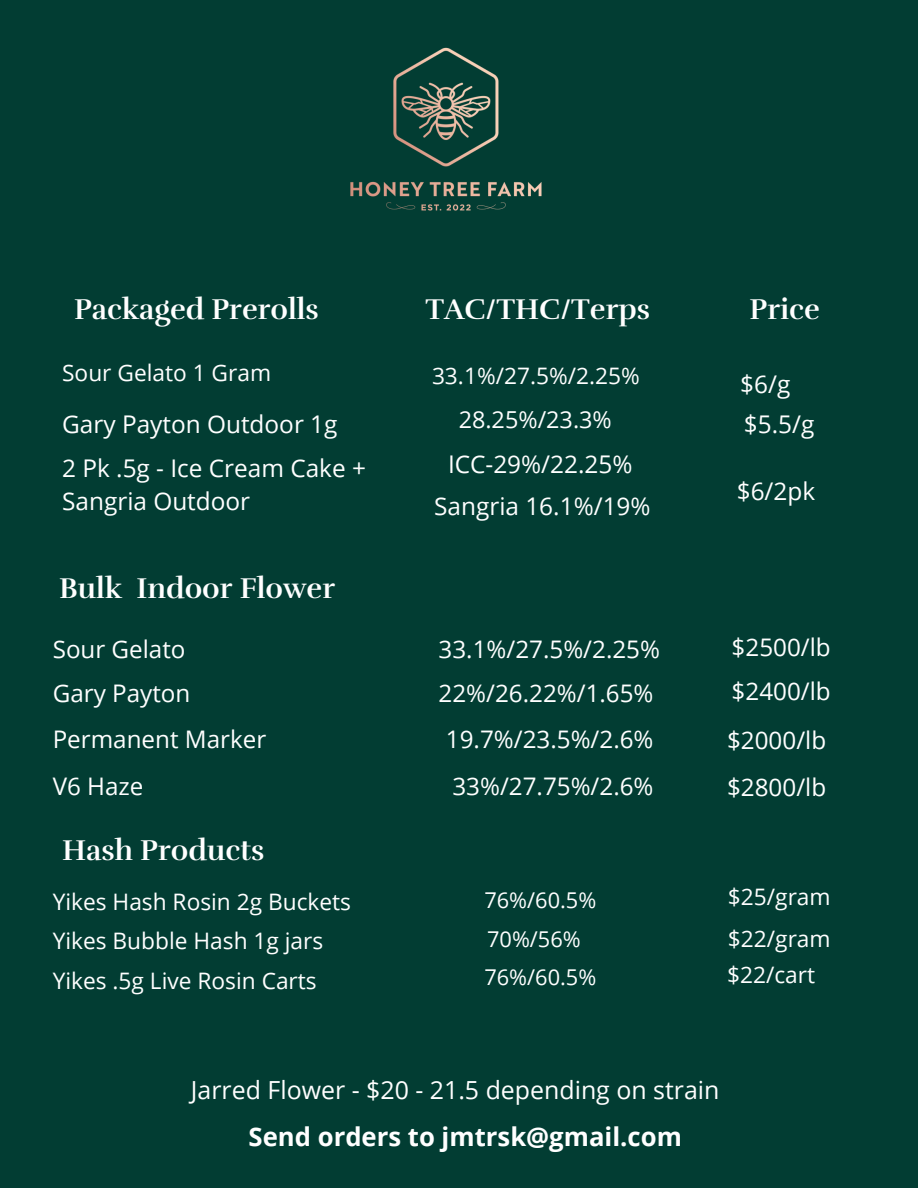
<style>
.page{position:relative;width:918px;height:1188px;background:#023d33}
.page>*{position:absolute;margin:0;border:0;box-sizing:border-box;transform-origin:0 0}
.t1{font:700 29.4px "Rufina";color:#fff}
.t2{font:700 25.65px "Open Sans";color:#fff}
.t3{font:24.9px "Open Sans";color:#fff}
.t4{font:24.45px/33.8px "Open Sans";color:#fff}
.t5{font:24.15px "Open Sans";color:#fff}
.t6{font:23.4px "Open Sans";color:#fff}
.t7{font:22.65px "Open Sans";color:#fff}
.t8{font:21.75px "Open Sans";color:#fff}
</style>
<div class="page">
<img style="left:350px;top:47px;width:192px;height:164px">
<h4 class="t1" style="left:74px;top:291px;width:246px">Packaged Prerolls</h4>
<h4 class="t1" style="left:426px;top:291px;width:226px">TAC/THC/Terps</h4>
<h4 class="t1" style="left:750px;top:291px;width:72px">Price</h4>
<p class="t7" style="left:62px;top:357px;width:211px">Sour Gelato 1 Gram</p>
<p class="t7" style="left:432px;top:360px;width:209px">33.1%/27.5%/2.25%</p>
<p class="t4" style="left:740px;top:367px;width:52px">$6/g</p>
<p class="t4" style="left:62px;top:406px;width:277px">Gary Payton Outdoor 1g</p>
<h1 class="t4" style="left:62px;top:450px;width:305px">2 Pk .5g - Ice Cream Cake +<br>Sangria Outdoor</h1>
<h4 class="t1" style="left:59px;top:570px;width:277px">Bulk Indoor Flower</h4>
<h4 class="t5" style="left:53px;top:632px;width:134px">Sour Gelato</h4>
<h4 class="t5" style="left:53px;top:676px;width:139px">Gary Payton</h4>
<h4 class="t5" style="left:53px;top:722px;width:215px">Permanent Marker</h4>
<h4 class="t6" style="left:459px;top:403px;width:155px">28.25%/23.3%</h4>
<h4 class="t4" style="left:448px;top:447px;width:186px">ICC-29%/22.25%</h4>
<h4 class="t4" style="left:434px;top:488px;width:218px">Sangria 16.1%/19%</h4>
<h4 class="t5" style="left:439px;top:632px;width:223px">33.1%/27.5%/2.25%</h4>
<h4 class="t5" style="left:439px;top:677px;width:216px">22%/26.22%/1.65%</h4>
<h1 class="t5" style="left:446px;top:722px;width:209px">19.7%/23.5%/2.6%</h1>
<p class="t4" style="left:744px;top:406px;width:72px">$5.5/g</p>
<p class="t4" style="left:737px;top:474px;width:80px">$6/2pk</p>
<h2 class="t5" style="left:732px;top:630px;width:101px">$2500/lb</h2>
<h4 class="t5" style="left:732px;top:674px;width:101px">$2400/lb</h4>
<h4 class="t5" style="left:727px;top:723px;width:101px">$2000/lb</h4>
<p class="t5" style="left:53px;top:769px;width:92px">V6 Haze</p>
<h4 class="t5" style="left:452px;top:769px;width:203px">33%/27.75%/2.6%</h4>
<p class="t5" style="left:727px;top:770px;width:101px">$2800/lb</p>
<h4 class="t1" style="left:62px;top:832px;width:204px">Hash Products</h4>
<h1 class="t7" style="left:53px;top:886px;width:300px">Yikes Hash Rosin 2g Buckets</h1>
<p class="t8" style="left:484px;top:885px;width:113px">76%/60.5%</p>
<p class="t7" style="left:728px;top:881px;width:104px">$25/gram</p>
<h4 class="t7" style="left:728px;top:923px;width:104px">$22/gram</h4>
<h4 class="t8" style="left:487px;top:923px;width:95px">70%/56%</h4>
<h4 class="t7" style="left:53px;top:925px;width:272px">Yikes Bubble Hash 1g jars</h4>
<h4 class="t7" style="left:53px;top:965px;width:266px">Yikes .5g Live Rosin Carts</h4>
<h4 class="t7" style="left:727px;top:959px;width:90px">$22/cart</h4>
<p class="t8" style="left:484px;top:962px;width:113px">76%/60.5%</p>
<p class="t3" style="left:191px;top:1072px;width:530px">Jarred Flower - $20 - 21.5 depending on strain</p>
<h4 class="t2" style="left:249px;top:1118px;width:435px">Send orders to jmtrsk@gmail.com</h4>
</div>
